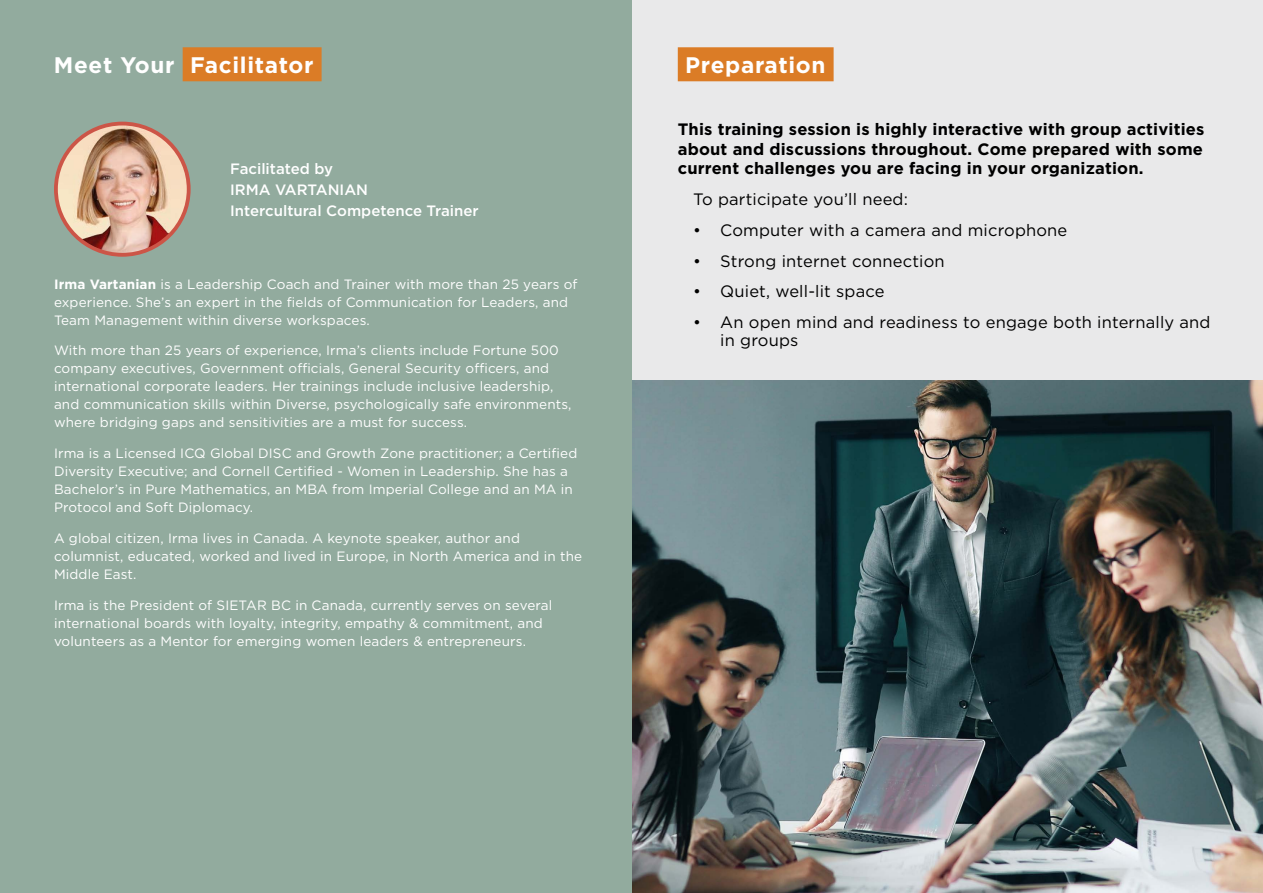
<style>
.page{position:relative;width:1263px;height:893px;background:#fff}
.page>*{position:absolute;margin:0;border:0;box-sizing:border-box;transform-origin:0 0}
.t1{font:700 22.5px "Gotham";letter-spacing:.03em;color:#fff}
.t2{font:16.5px/18px "Gotham";letter-spacing:.01em;color:#000}
.t3{font:700 16.5px/19.8px "Gotham";letter-spacing:.01em;color:#000;text-align:justify}
.t4{font:500 15px/21px "Gotham";color:#fff}
.t5{font:13.5px/18px "Gotham";letter-spacing:.01em;color:#fff}
.s1{font-weight:700}
</style>
<div class="page">
<div style="left:631px;top:0;width:632px;height:381px;background:#e9e9ea"></div>
<div style="left:678px;top:47px;width:156px;height:34px;background:#db7c26"></div>
<img style="left:631px;top:381px;width:632px;height:512px">
<div style="left:0;top:0;width:631px;height:893px;background:#92ab9e"></div>
<div style="left:183px;top:47px;width:139px;height:34px;background:#db7c26"></div>
<img style="left:56px;top:124px;width:130px;height:130px">
<div style="left:54px;top:122px;width:137px;height:135px;border:4px solid #cc5547;border-radius:50%"></div>
<h1 class="t1" style="left:54px;top:50px;width:261px">Meet Your Facilitator</h1>
<p class="t4" style="left:230px;top:158px;width:250px">Facilitated by<br>IRMA VARTANIAN<br>Intercultural Competence Trainer</p>
<p class="t5" style="left:54px;top:275px;width:525px"><span class="s1">Irma Vartanian</span> is a Leadership Coach and Trainer with more than 25 years of experience. She’s an expert in the fields of Communication for Leaders, and<br>Team Management within diverse workspaces.</p>
<p class="t5" style="left:54px;top:341px;width:519px">With more than 25 years of experience, Irma’s clients include Fortune 500 company executives, Government officials, General Security officers, and international corporate leaders. Her trainings include inclusive leadership, and communication skills within Diverse, psychologically safe environments, where bridging gaps and sensitivities are a must for success.</p>
<p class="t5" style="left:54px;top:444px;width:525px">Irma is a Licensed ICQ Global DISC and Growth Zone practitioner; a Certified Diversity Executive; and Cornell Certified - Women in Leadership. She has a Bachelor’s in Pure Mathematics, an MBA from Imperial College and an MA in Protocol and Soft Diplomacy.</p>
<p class="t5" style="left:54px;top:529px;width:530px">A global citizen, Irma lives in Canada. A keynote speaker, author and columnist, educated, worked and lived in Europe, in North America and in the<br>Middle East.</p>
<p class="t5" style="left:54px;top:596px;width:500px">Irma is the President of SIETAR BC in Canada, currently serves on several international boards with loyalty, integrity, empathy &amp; commitment, and volunteers as a Mentor for emerging women leaders &amp; entrepreneurs.</p>
<h1 class="t1" style="left:685px;top:50px;width:142px">Preparation</h1>
<p class="t3" style="left:678px;top:119px;width:528px">This training session is highly interactive with group activities about and discussions throughout. Come prepared with some current challenges you are facing in your organization.</p>
<p class="t2" style="left:693px;top:190px;width:216px">To participate you’ll need:</p>
<p class="t2" style="left:693px;top:221px;width:376px">• Computer with a camera and microphone</p>
<p class="t2" style="left:693px;top:252px;width:253px">• Strong internet connection</p>
<p class="t2" style="left:693px;top:282px;width:193px">• Quiet, well-lit space</p>
<p class="t2" style="left:720px;top:313px;width:492px;text-indent:-27px">• An open mind and readiness to engage both internally and in groups</p>
</div>
